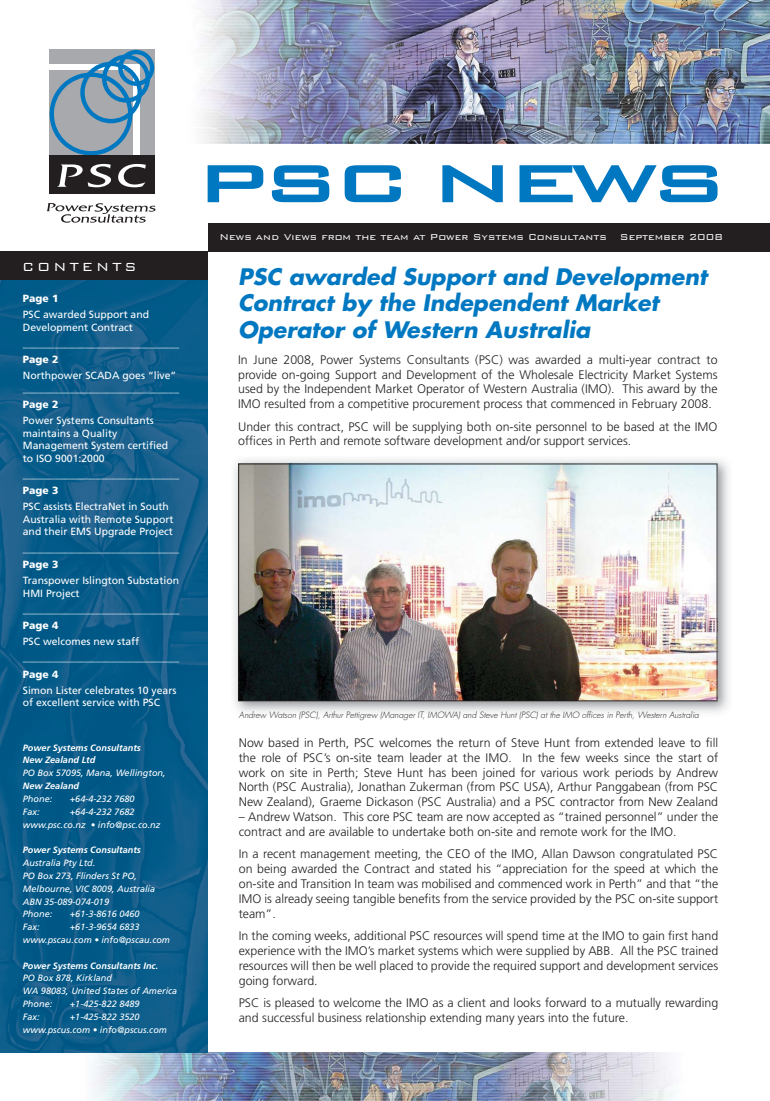
<style>
.page{position:relative;width:770px;height:1101px;background:#fff}
.page>*{position:absolute;margin:0;border:0;box-sizing:border-box;transform-origin:0 0}
.t1{font:italic 700 22.2px/26.6px "Futura";color:#0078c1}
.t2{font:300 15.6px "Bank Gothic BT";letter-spacing:.2em;color:#fff}
.t3{font:300 12.4px/14.9px "Frutiger";color:#231f20;text-align:justify}
.t4{font:300 11.5px "Bank Gothic BT";color:#fff}
.t5{font:10.4px/12.5px "Frutiger";color:#fff}
.t6{font:900 10.4px "Frutiger";color:#fff}
.t7{font:italic 9.1px/12.8px "Frutiger";color:#fff}
.t8{font:italic 700 9.1px/12.8px "Frutiger";color:#fff}
.t9{font:italic 300 8.5px "Futura";color:#231f20}
</style>
<div class="page">
<img style="left:92px;top:1053px;width:584px;height:48px">
<img style="left:49px;top:0;width:721px;height:144px">
<div style="left:49px;top:64px;width:91px;height:6px;background:#fff"></div>
<div style="left:134px;top:65px;width:6px;height:97px;background:#231f20"></div>
<svg style="left:50px;top:50px;width:104px;height:105px;background:#84a2b6"></svg>
<div style="left:49px;top:156px;width:105px;height:38px;background:#231f20"></div>
<svg style="left:57px;top:164px;width:89px;height:23px"></svg>
<svg style="left:46px;top:203px;width:110px;height:20px"></svg>
<img style="left:0;top:280px;width:208px;height:773px">
<svg style="left:208px;top:165px;width:55px;height:37px"></svg>
<svg style="left:272px;top:165px;width:57px;height:37px"></svg>
<svg style="left:345px;top:165px;width:56px;height:37px"></svg>
<svg style="left:442px;top:165px;width:61px;height:37px"></svg>
<svg style="left:520px;top:165px;width:198px;height:37px"></svg>
<div style="left:208px;top:223px;width:562px;height:29px;background:#231f20"></div>
<div style="left:0;top:252px;width:208px;height:28px;background:#231f20"></div>
<img style="left:234px;top:459px;width:495px;height:254px">
<img style="left:238px;top:463px;width:480px;height:238px">
<p class="t2" style="left:22px;top:256px;width:116px">CONTENTS</p>
<p class="t6" style="left:23px;top:294px;width:37px">Page 1</p>
<p class="t5" style="left:23px;top:309px;width:128px">PSC awarded Support and<br>Development Contract</p>
<p class="t5" style="left:23px;top:338px;width:158px">______________________________</p>
<p class="t6" style="left:23px;top:355px;width:37px">Page 2</p>
<p class="t5" style="left:23px;top:370px;width:158px">Northpower SCADA goes “live” ______________________________</p>
<p class="t6" style="left:23px;top:400px;width:37px">Page 2</p>
<p class="t5" style="left:23px;top:415px;width:147px">Power Systems Consultants maintains a Quality<br>Management System certified to ISO 9001:2000</p>
<p class="t5" style="left:23px;top:469px;width:158px">______________________________</p>
<p class="t6" style="left:23px;top:486px;width:37px">Page 3</p>
<p class="t5" style="left:23px;top:501px;width:152px">PSC assists ElectraNet in South<br>Australia with Remote Support and their EMS Upgrade Project</p>
<p class="t5" style="left:23px;top:543px;width:158px">______________________________</p>
<p class="t6" style="left:23px;top:560px;width:37px">Page 3</p>
<p class="t5" style="left:23px;top:575px;width:158px">Transpower Islington Substation<br>HMI Project</p>
<p class="t5" style="left:23px;top:604px;width:158px">______________________________</p>
<p class="t6" style="left:23px;top:621px;width:37px">Page 4</p>
<p class="t5" style="left:23px;top:634px;width:158px;line-height:16.2px">PSC welcomes new staff ______________________________</p>
<p class="t6" style="left:23px;top:670px;width:37px">Page 4</p>
<p class="t5" style="left:23px;top:685px;width:155px">Simon Lister celebrates 10 years of excellent service with PSC</p>
<p class="t8" style="left:23px;top:742px;width:120px">Power Systems Consultants<br>New Zealand Ltd</p>
<p class="t7" style="left:23px;top:767px;width:144px">PO Box 57095, Mana, Wellington,</p>
<p class="t8" style="left:23px;top:780px;width:58px">New Zealand</p>
<p class="t7" style="left:23px;top:793px;width:31px">Phone:</p>
<p class="t7" style="left:70px;top:793px;width:66px">+64-4-232 7680</p>
<p class="t7" style="left:23px;top:806px;width:18px">Fax:</p>
<p class="t7" style="left:23px;top:806px;width:139px;text-indent:47px">+64-4-232 7682 www.psc.co.nz • info@psc.co.nz</p>
<p class="t8" style="left:23px;top:844px;width:120px">Power Systems Consultants</p>
<p class="t7" style="left:23px;top:857px;width:134px">Australia Pty Ltd.<br>PO Box 273, Flinders St PO,<br>Melbourne, VIC 8009, Australia<br>ABN 35-089-074-019<br>Phone:</p>
<p class="t7" style="left:70px;top:908px;width:71px">+61-3-8616 0460</p>
<p class="t7" style="left:23px;top:921px;width:149px;text-indent:47px">+61-3-9654 6833 www.pscau.com • info@pscau.com</p>
<p class="t8" style="left:23px;top:960px;width:137px">Power Systems Consultants Inc.</p>
<p class="t7" style="left:23px;top:973px;width:156px">PO Box 878, Kirkland<br>WA 98083, United States of America<br>Phone:</p>
<p class="t7" style="left:23px;top:921px;width:18px">Fax:</p>
<p class="t7" style="left:70px;top:998px;width:71px">+1-425-822 8489</p>
<p class="t7" style="left:23px;top:1011px;width:146px;text-indent:47px">+1-425-822 3520 www.pscus.com • info@pscus.com</p>
<p class="t7" style="left:23px;top:1011px;width:18px">Fax:</p>
<p class="t4" style="left:220px;top:230px;width:505px">News and Views from the team at Power Systems Consultants September 2008</p>
<h1 class="t1" style="left:238px;top:265px;width:470px">PSC awarded Support and Development<br>Contract by the Independent Market<br>Operator of Western Australia</h1>
<p class="t3" style="left:238px;top:353px;width:481px">In June 2008, Power Systems Consultants (PSC) was awarded a multi-year contract to provide on-going Support and Development of the Wholesale Electricity Market Systems used by the Independent Market Operator of Western Australia (IMO). This award by the IMO resulted from a competitive procurement process that commenced in February 2008.</p>
<p class="t3" style="left:238px;top:420px;width:481px">Under this contract, PSC will be supplying both on-site personnel to be based at the IMO offices in Perth and remote software development and/or support services.</p>
<p class="t9" style="left:239px;top:711px;width:462px">Andrew Watson (PSC), Arthur Pettigrew (Manager IT, IMOWA) and Steve Hunt (PSC) at the IMO offices in Perth, Western Australia</p>
<p class="t3" style="left:239px;top:736px;width:481px">Now based in Perth, PSC welcomes the return of Steve Hunt from extended leave to fill the role of PSC’s on-site team leader at the IMO. In the few weeks since the start of work on site in Perth; Steve Hunt has been joined for various work periods by Andrew North (PSC Australia), Jonathan Zukerman (from PSC USA), Arthur Panggabean (from PSC New Zealand), Graeme Dickason (PSC Australia) and a PSC contractor from New Zealand</p>
<p class="t3" style="left:239px;top:810px;width:481px">– Andrew Watson. This core PSC team are now accepted as “trained personnel” under the contract and are available to undertake both on-site and remote work for the IMO.</p>
<p class="t3" style="left:239px;top:847px;width:481px">In a recent management meeting, the CEO of the IMO, Allan Dawson congratulated PSC on being awarded the Contract and stated his “appreciation for the speed at which the on-site and Transition In team was mobilised and commenced work in Perth” and that “the IMO is already seeing tangible benefits from the service provided by the PSC on-site support team”.</p>
<p class="t3" style="left:239px;top:929px;width:481px">In the coming weeks, additional PSC resources will spend time at the IMO to gain first hand experience with the IMO’s market systems which were supplied by ABB. All the PSC trained resources will then be well placed to provide the required support and development services going forward.</p>
<p class="t3" style="left:239px;top:996px;width:481px">PSC is pleased to welcome the IMO as a client and looks forward to a mutually rewarding and successful business relationship extending many years into the future.</p>
</div>
